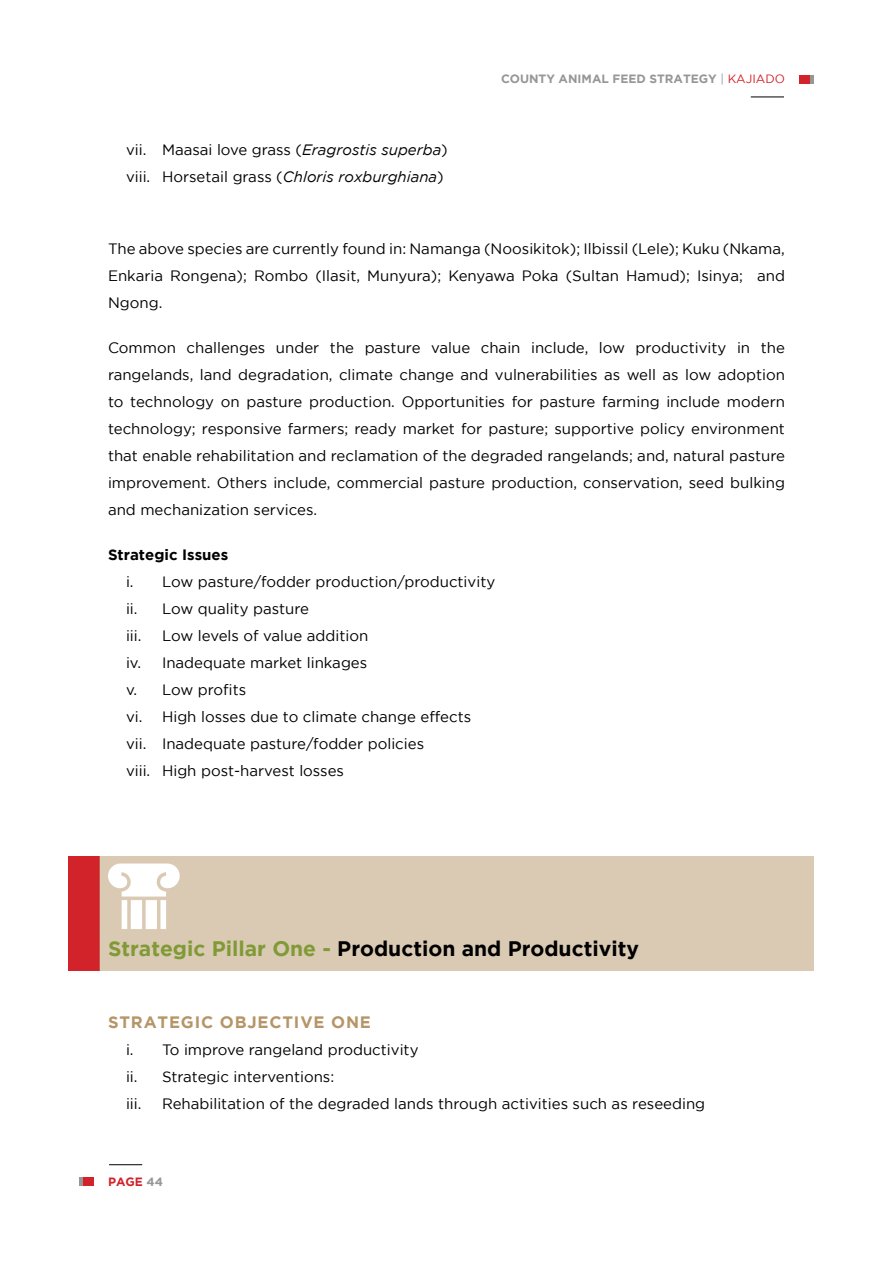
<style>
.page{position:relative;width:893px;height:1263px;background:#fff}
.page>*{position:absolute;margin:0;border:0;box-sizing:border-box;transform-origin:0 0}
.t1{font:700 21px "Gotham";color:#000}
.t2{font:700 16.5px "Gotham";letter-spacing:.05em;color:#b69568}
.t3{font:15px/27px "Gotham";color:#000}
.t4{font:700 15px "Gotham";color:#000}
.t5{font:700 12px "Gotham";color:#969696}
.t6{font:700 12px "Gotham";color:#d2232a}
.s1{font-style:italic}
.s2{font-weight:400}
.s3{font-weight:400;color:#d2232a}
.s4{color:#809a37}
.s5{color:#969696}
</style>
<div class="page">
<hr style="left:109px;top:1164px;width:33px;height:1px;background:#000">
<hr style="left:751px;top:97px;width:33px;height:1px;background:#000">
<div style="left:799px;top:75px;width:12px;height:9px;background:#d2232a"></div>
<svg style="left:811px;top:75px;width:3px;height:9px"></svg>
<div style="left:83px;top:1177px;width:11px;height:9px;background:#d2232a"></div>
<svg style="left:79px;top:1177px;width:4px;height:9px"></svg>
<div style="left:68px;top:856px;width:32px;height:115px;background:#d2232a"></div>
<div style="left:100px;top:856px;width:714px;height:115px;background:#dacab3"></div>
<svg style="left:108px;top:863px;width:71px;height:66px"></svg>
<p class="t3" style="left:126px;top:136px;width:323px">vii. Maasai love grass (<span class="s1">Eragrostis superba</span>) viii. Horsetail grass (<span class="s1">Chloris roxburghiana</span>)</p>
<p class="t5" style="left:501px;top:72px;width:285px">COUNTY ANIMAL FEED STRATEGY <span class="s2">|</span> <span class="s3">KAJIADO</span></p>
<p class="t3" style="left:108px;top:235px;width:678px;text-align:justify">The above species are currently found in: Namanga (Noosikitok); Ilbissil (Lele); Kuku (Nkama, Enkaria Rongena); Rombo (Ilasit, Munyura); Kenyawa Poka (Sultan Hamud); Isinya; and Ngong.</p>
<p class="t3" style="left:108px;top:334px;width:678px;text-align:justify">Common challenges under the pasture value chain include, low productivity in the rangelands, land degradation, climate change and vulnerabilities as well as low adoption to technology on pasture production. Opportunities for pasture farming include modern technology; responsive farmers; ready market for pasture; supportive policy environment that enable rehabilitation and reclamation of the degraded rangelands; and, natural pasture improvement. Others include, commercial pasture production, conservation, seed bulking and mechanization services.</p>
<p class="t4" style="left:108px;top:546px;width:122px">Strategic Issues</p>
<p class="t3" style="left:126px;top:568px;width:371px">i. Low pasture/fodder production/productivity ii. Low quality pasture<br>iii.</p>
<p class="t3" style="left:126px;top:622px;width:347px;text-indent:36px">Low levels of value addition<br>iv. Inadequate market linkages<br>v. Low profits<br>vi. High losses due to climate change effects vii. Inadequate pasture/fodder policies<br>viii. High post-harvest losses</p>
<h1 class="t1" style="left:108px;top:936px;width:532px"><span class="s4">Strategic Pillar One -</span> Production and Productivity</h1>
<p class="t2" style="left:108px;top:1013px;width:264px">STRATEGIC OBJECTIVE ONE</p>
<p class="t3" style="left:126px;top:1036px;width:294px">i. To improve rangeland productivity ii. Strategic interventions:<br>iii.</p>
<p class="t3" style="left:162px;top:1090px;width:545px">Rehabilitation of the degraded lands through activities such as reseeding</p>
<p class="t6" style="left:108px;top:1175px;width:57px">PAGE <span class="s5">44</span></p>
</div>
